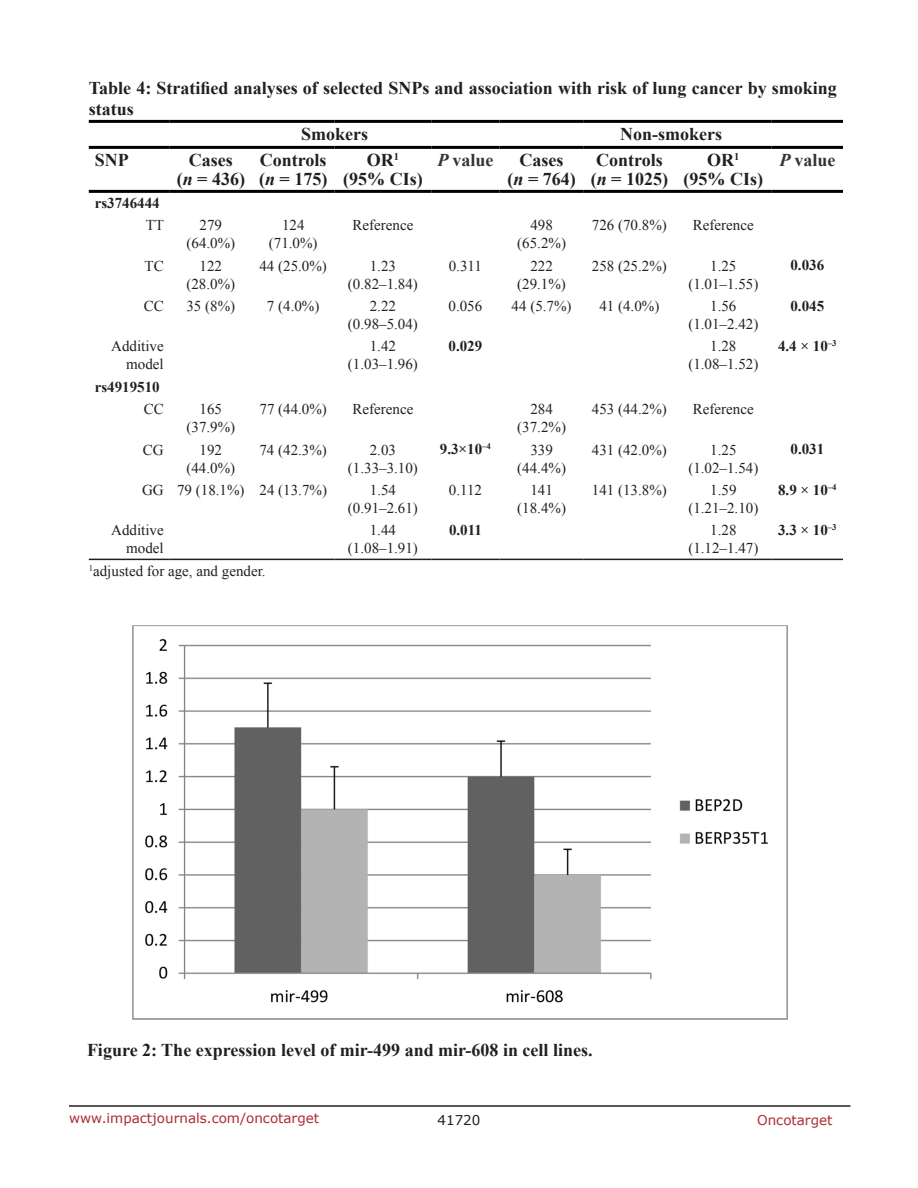
<style>
.page{position:relative;width:918px;height:1188px;background:#fff}
.page>*{position:absolute;margin:0;border:0;box-sizing:border-box;transform-origin:0 0}
.t1{font:700 18px/19.8px "Times New Roman";color:#231f20;text-align:center}
.t2{font:700 18px "Times New Roman";color:#333}
.t3{font:15px/18px "Times New Roman";color:#231f20;text-align:center}
.t4{font:700 15px "Times New Roman";color:#231f20}
.t5{font:13.5px "Verdana";color:#ac2b31}
.t6{font:13.5px "Verdana";color:#231f20}
.s1{font-style:italic}
</style>
<div class="page">
<hr style="left:69px;top:1105px;width:781px;height:2px;background:#231f20">
<hr style="left:89px;top:559px;width:81px;height:1px;background:#231f20">
<hr style="left:170px;top:559px;width:82px;height:1px;background:#231f20">
<hr style="left:252px;top:559px;width:82px;height:1px;background:#231f20">
<hr style="left:334px;top:559px;width:97px;height:1px;background:#231f20">
<hr style="left:431px;top:559px;width:69px;height:1px;background:#231f20">
<hr style="left:500px;top:559px;width:84px;height:1px;background:#231f20">
<hr style="left:584px;top:559px;width:91px;height:1px;background:#231f20">
<hr style="left:675px;top:559px;width:97px;height:1px;background:#231f20">
<hr style="left:772px;top:559px;width:71px;height:1px;background:#231f20">
<hr style="left:89px;top:120px;width:81px;height:3px;background:#000">
<hr style="left:170px;top:120px;width:82px;height:3px;background:#000">
<hr style="left:252px;top:120px;width:82px;height:3px;background:#000">
<hr style="left:334px;top:120px;width:97px;height:3px;background:#000">
<hr style="left:431px;top:120px;width:69px;height:3px;background:#000">
<hr style="left:500px;top:120px;width:84px;height:3px;background:#000">
<hr style="left:584px;top:120px;width:91px;height:3px;background:#000">
<hr style="left:675px;top:120px;width:97px;height:3px;background:#000">
<hr style="left:772px;top:120px;width:71px;height:3px;background:#000">
<hr style="left:89px;top:146px;width:81px;height:3px;background:#000">
<hr style="left:170px;top:146px;width:82px;height:3px;background:#000">
<hr style="left:252px;top:146px;width:82px;height:3px;background:#000">
<hr style="left:334px;top:146px;width:97px;height:3px;background:#000">
<hr style="left:431px;top:146px;width:69px;height:3px;background:#000">
<hr style="left:500px;top:146px;width:84px;height:3px;background:#000">
<hr style="left:584px;top:146px;width:91px;height:3px;background:#000">
<hr style="left:675px;top:146px;width:97px;height:3px;background:#000">
<hr style="left:772px;top:146px;width:71px;height:3px;background:#000">
<hr style="left:89px;top:190px;width:81px;height:3px;background:#000">
<hr style="left:170px;top:190px;width:82px;height:3px;background:#000">
<hr style="left:252px;top:190px;width:82px;height:3px;background:#000">
<hr style="left:334px;top:190px;width:97px;height:3px;background:#000">
<hr style="left:431px;top:190px;width:69px;height:3px;background:#000">
<hr style="left:500px;top:190px;width:84px;height:3px;background:#000">
<hr style="left:584px;top:190px;width:91px;height:3px;background:#000">
<hr style="left:675px;top:190px;width:97px;height:3px;background:#000">
<hr style="left:772px;top:190px;width:71px;height:3px;background:#000">
<img style="left:132px;top:626px;width:655px;height:393px">
<p class="t1" style="left:89px;top:77px;width:750px;line-height:21.6px;text-align:left">Table 4: Stratified analyses of selected SNPs and association with risk of lung cancer by smoking status</p>
<p class="t1" style="left:301px;top:123px;width:68px">Smokers</p>
<p class="t1" style="left:620px;top:123px;width:103px">Non-smokers</p>
<p class="t1" style="left:95px;top:149px;width:36px">SN P</p>
<p class="t1" style="left:177px;top:149px;width:70px">Cases<br>(<span class="s1">n</span> = 436)</p>
<p class="t1" style="left:259px;top:149px;width:70px;text-align:left">Controls (<span class="s1">n</span> = 175)</p>
<p class="t1" style="left:343px;top:149px;width:81px">OR <sup>1<br></sup>(95% CIs)</p>
<p class="t2" style="left:437px;top:147px;width:57px"><span class="s1">P</span> value</p>
<p class="t1" style="left:508px;top:149px;width:70px">Cases<br>(<span class="s1">n</span> = 764)</p>
<p class="t1" style="left:591px;top:149px;width:79px;text-align:left">Controls (<span class="s1">n</span> = 1025)</p>
<p class="t1" style="left:684px;top:149px;width:81px">OR <sup>1<br></sup>(95% CIs)</p>
<p class="t2" style="left:779px;top:147px;width:57px"><span class="s1">P</span> value</p>
<p class="t4" style="left:95px;top:192px;width:66px">rs3746444</p>
<p class="t3" style="left:146px;top:216px;width:20px">TT</p>
<p class="t3" style="left:187px;top:216px;width:50px">279 (64.0%)</p>
<p class="t3" style="left:269px;top:216px;width:50px">124 (71.0%)</p>
<p class="t3" style="left:353px;top:216px;width:62px">Reference</p>
<p class="t3" style="left:517px;top:216px;width:50px">498 (65.2%)</p>
<p class="t3" style="left:592px;top:216px;width:76px">726 (70.8%)</p>
<p class="t3" style="left:693px;top:216px;width:62px">Reference</p>
<p class="t3" style="left:145px;top:256px;width:21px">TC</p>
<p class="t3" style="left:186px;top:256px;width:50px">122 (28.0%)</p>
<p class="t3" style="left:259px;top:256px;width:69px">44 (25.0%)</p>
<p class="t3" style="left:348px;top:256px;width:71px">1.23 (0.82–1.84)</p>
<p class="t3" style="left:449px;top:256px;width:35px">0.311</p>
<p class="t3" style="left:517px;top:256px;width:50px">222 (29.1%)</p>
<p class="t3" style="left:592px;top:256px;width:76px">258 (25.2%)</p>
<p class="t3" style="left:688px;top:256px;width:71px">1.25 (1.01–1.55)</p>
<p class="t4" style="left:790px;top:255px;width:35px">0.036</p>
<p class="t3" style="left:144px;top:297px;width:22px">CC</p>
<p class="t3" style="left:186px;top:297px;width:50px">35 (8%)</p>
<p class="t3" style="left:267px;top:297px;width:54px">7 (4.0%)</p>
<p class="t3" style="left:348px;top:297px;width:71px">2.22 (0.98–5.04)</p>
<p class="t3" style="left:449px;top:297px;width:35px">0.056</p>
<p class="t3" style="left:512px;top:297px;width:61px">44 (5.7%)</p>
<p class="t3" style="left:599px;top:297px;width:61px">41 (4.0%)</p>
<p class="t3" style="left:688px;top:297px;width:71px">1.56 (1.01–2.42)</p>
<p class="t4" style="left:790px;top:295px;width:35px">0.045</p>
<p class="t3" style="left:111px;top:337px;width:54px;text-align:right">Additive model</p>
<p class="t3" style="left:348px;top:337px;width:71px">1.42 (1.03–1.96)</p>
<p class="t4" style="left:449px;top:336px;width:35px">0.029</p>
<p class="t3" style="left:688px;top:337px;width:71px">1.28 (1.08–1.52)</p>
<p class="t4" style="left:778px;top:336px;width:60px">4.4 × 10<sup>–3</sup></p>
<p class="t4" style="left:95px;top:376px;width:66px">rs4919510</p>
<p class="t3" style="left:144px;top:400px;width:22px">CC</p>
<p class="t3" style="left:187px;top:400px;width:50px">165 (37.9%)</p>
<p class="t3" style="left:260px;top:400px;width:69px">77 (44.0%)</p>
<p class="t3" style="left:353px;top:400px;width:62px">Reference</p>
<p class="t3" style="left:517px;top:400px;width:50px">284 (37.2%)</p>
<p class="t3" style="left:592px;top:400px;width:76px">453 (44.2%)</p>
<p class="t3" style="left:693px;top:400px;width:62px">Reference</p>
<p class="t3" style="left:143px;top:440px;width:22px">CG</p>
<p class="t3" style="left:186px;top:440px;width:50px">192 (44.0%)</p>
<p class="t3" style="left:259px;top:440px;width:69px">74 (42.3%)</p>
<p class="t3" style="left:348px;top:440px;width:71px">2.03 (1.33–3.10)</p>
<p class="t4" style="left:440px;top:439px;width:53px">9.3×10<sup>–4</sup></p>
<p class="t3" style="left:517px;top:440px;width:50px">339 (44.4%)</p>
<p class="t3" style="left:592px;top:440px;width:76px">431 (42.0%)</p>
<p class="t3" style="left:688px;top:440px;width:71px">1.25 (1.02–1.54)</p>
<p class="t4" style="left:790px;top:439px;width:35px">0.031</p>
<p class="t3" style="left:142px;top:481px;width:186px">GG 79 (18.1%) 24 (13.7%)</p>
<p class="t3" style="left:348px;top:481px;width:71px">1.54 (0.91–2.61)</p>
<p class="t3" style="left:449px;top:481px;width:35px">0.112</p>
<p class="t3" style="left:517px;top:481px;width:50px">141 (18.4%)</p>
<p class="t3" style="left:592px;top:481px;width:76px">141 (13.8%)</p>
<p class="t3" style="left:688px;top:481px;width:71px">1.59 (1.21–2.10)</p>
<p class="t4" style="left:778px;top:479px;width:60px">8.9 × 10<sup>–4</sup></p>
<p class="t3" style="left:111px;top:521px;width:54px;text-align:right">Additive model</p>
<p class="t3" style="left:348px;top:521px;width:71px">1.44 (1.08–1.91)</p>
<p class="t4" style="left:449px;top:520px;width:34px">0.011</p>
<p class="t3" style="left:688px;top:521px;width:71px">1.28 (1.12–1.47)</p>
<p class="t4" style="left:778px;top:520px;width:60px">3.3 × 10<sup>–3</sup></p>
<p class="t3" style="left:89px;top:562px;width:178px"><sup>1</sup>adjusted for age, and gender.</p>
<p class="t1" style="left:87px;top:1039px;width:507px">Figure 2: The expression level of mir-499 and mir-608 in cell lines.</p>
<p class="t5" style="left:69px;top:1109px;width:252px">www.impactjournals.com/oncotarget</p>
<p class="t6" style="left:438px;top:1111px;width:44px">41720</p>
<p class="t5" style="left:757px;top:1111px;width:77px">Oncotarget</p>
</div>
